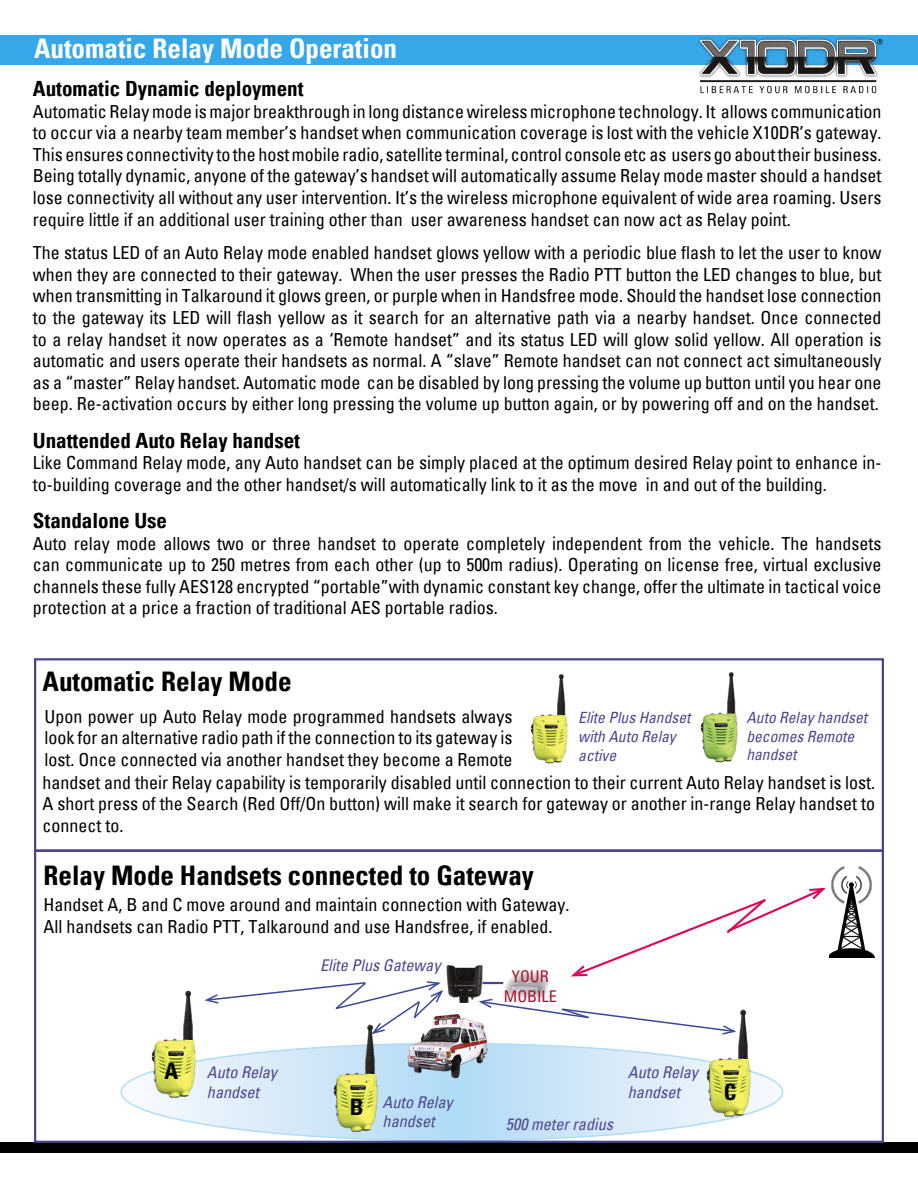
<style>
.page{position:relative;width:918px;height:1188px;background:#fff}
.page>*{position:absolute;margin:0;border:0;box-sizing:border-box;transform-origin:0 0}
.t1{font:700 condensed 27px "Univers";color:#000}
.t2{font:700 condensed 27px "Univers";color:#fff}
.t3{font:700 condensed 22.5px "Univers LT Std";color:#000}
.t4{font:700 condensed 21px "Univers";color:#000}
.t5{font:condensed 18px/21.6px "Univers";color:#000;text-align:justify}
.t6{font:italic condensed 16.2px/19.5px "Univers";color:#4e4691}
.t7{font:condensed 16.2px/19.5px "Univers";color:#a9132a;text-align:center}
.t8{font:italic condensed 15.6px/18.6px "Univers";color:#4e4691}
</style>
<div class="page">
<div style="left:0;top:35px;width:918px;height:30px;background:#36a7e9"></div>
<div style="left:0;top:1142px;width:918px;height:11px;background:#000"></div>
<svg style="left:121px;top:1043px;width:662px;height:98px;background:#cfe7f8"></svg>
<img style="left:483px;top:972px;width:67px;height:26px">
<img style="left:446px;top:965px;width:37px;height:37px">
<img style="left:407px;top:1014px;width:81px;height:65px">
<img style="left:829px;top:867px;width:45px;height:90px">
<img style="left:147px;top:990px;width:53px;height:111px">
<img style="left:530px;top:674px;width:38px;height:90px">
<img style="left:700px;top:672px;width:38px;height:91px">
<img style="left:702px;top:1009px;width:53px;height:111px">
<img style="left:329px;top:1035px;width:53px;height:99px">
<div style="left:34px;top:850px;width:850px;height:293px;border:2px solid #494490"></div>
<div style="left:34px;top:658px;width:850px;height:194px;border:2px solid #494490"></div>
<svg style="left:476px;top:998px;width:262px;height:38px"></svg>
<svg style="left:571px;top:887px;width:255px;height:90px"></svg>
<svg style="left:204px;top:981px;width:241px;height:54px"></svg>
<img style="left:698px;top:37px;width:185px;height:57px">
<h1 class="t2" style="left:34px;top:32px;width:364px">Automatic Relay Mode Operation</h1>
<p class="t4" style="left:33px;top:76px;width:272px">Automatic Dynamic deployment</p>
<p class="t5" style="left:33px;top:100px;width:850px">Automatic Relay mode is major breakthrough in long distance wireless microphone technology. It allows communication to occur via a nearby team member’s handset when communication coverage is lost with the vehicle X10DR’s gateway.<br>This ensures connectivity to the host mobile radio, satellite terminal, control console etc as users go about their business.<br>Being totally dynamic, anyone of the gateway’s handset will automatically assume Relay mode master should a handset lose connectivity all without any user intervention. It’s the wireless microphone equivalent of wide area roaming. Users require little if an additional user training other than user awareness handset can now act as Relay point.</p>
<p class="t5" style="left:33px;top:242px;width:850px">The status LED of an Auto Relay mode enabled handset glows yellow with a periodic blue flash to let the user to know when they are connected to their gateway. When the user presses the Radio PTT button the LED changes to blue, but when transmitting in Talkaround it glows green, or purple when in Handsfree mode. Should the handset lose connection to the gateway its LED will flash yellow as it search for an alternative path via a nearby handset. Once connected to a relay handset it now operates as a ‘Remote handset” and its status LED will glow solid yellow. All operation is automatic and users operate their handsets as normal. A “slave” Remote handset can not connect act simultaneously as a “master” Relay handset. Automatic mode can be disabled by long pressing the volume up button until you hear one beep. Re-activation occurs by either long pressing the volume up button again, or by powering off and on the handset.</p>
<p class="t4" style="left:33px;top:427px;width:269px">Unattended Auto Relay handset</p>
<p class="t5" style="left:33px;top:452px;width:850px">Like Command Relay mode, any Auto handset can be simply placed at the optimum desired Relay point to enhance in&shy;to-building coverage and the other handset/s will automatically link to it as the move in and out of the building.</p>
<p class="t4" style="left:33px;top:508px;width:136px">Standalone Use</p>
<p class="t5" style="left:33px;top:532px;width:850px">Auto relay mode allows two or three handset to operate completely independent from the vehicle. The handsets can communicate up to 250 metres from each other (up to 500m radius). Operating on license free, virtual exclusive channels these fully AES128 encrypted “portable”with dynamic constant key change, offer the ultimate in tactical voice protection at a price a fraction of traditional AES portable radios.</p>
<h1 class="t1" style="left:43px;top:665px;width:250px">Automatic Relay Mode</h1>
<p class="t5" style="left:43px;top:705px;width:834px;text-align:left">Upon power up Auto Relay mode programmed handsets always<br>look for an alternative radio path if the connection to its gateway is<br>lost. Once connected via another handset they become a Remote<br>handset and their Relay capability is temporarily disabled until connection to their current Auto Relay handset is lost.<br>A short press of the Search (Red Off/On button) will make it search for gateway or another in-range Relay handset to connect to.</p>
<p class="t8" style="left:746px;top:708px;width:122px">Auto Relay handset becomes Remote handset</p>
<p class="t8" style="left:578px;top:708px;width:114px">Elite Plus Handset with Auto Relay active</p>
<h1 class="t1" style="left:44px;top:858px;width:492px">Relay Mode Handsets connected to Gateway</h1>
<p class="t5" style="left:44px;top:893px;width:527px">Handset A, B and C move around and maintain connection with Gateway.<br>All handsets can Radio PTT, Talkaround and use Handsfree, if enabled.</p>
<p class="t3" style="left:164px;top:1057px;width:15px">A</p>
<p class="t6" style="left:207px;top:1062px;width:72px">Auto Relay handset</p>
<p class="t6" style="left:320px;top:955px;width:122px">Elite Plus Gateway</p>
<p class="t3" style="left:350px;top:1093px;width:15px">B</p>
<p class="t6" style="left:383px;top:1092px;width:72px">Auto Relay handset</p>
<p class="t7" style="left:504px;top:966px;width:55px">YOUR<br>MOBILE</p>
<p class="t6" style="left:506px;top:1114px;width:109px">500 meter radius</p>
<p class="t6" style="left:628px;top:1062px;width:72px">Auto Relay handset</p>
<p class="t3" style="left:724px;top:1078px;width:14px">C</p>
</div>
